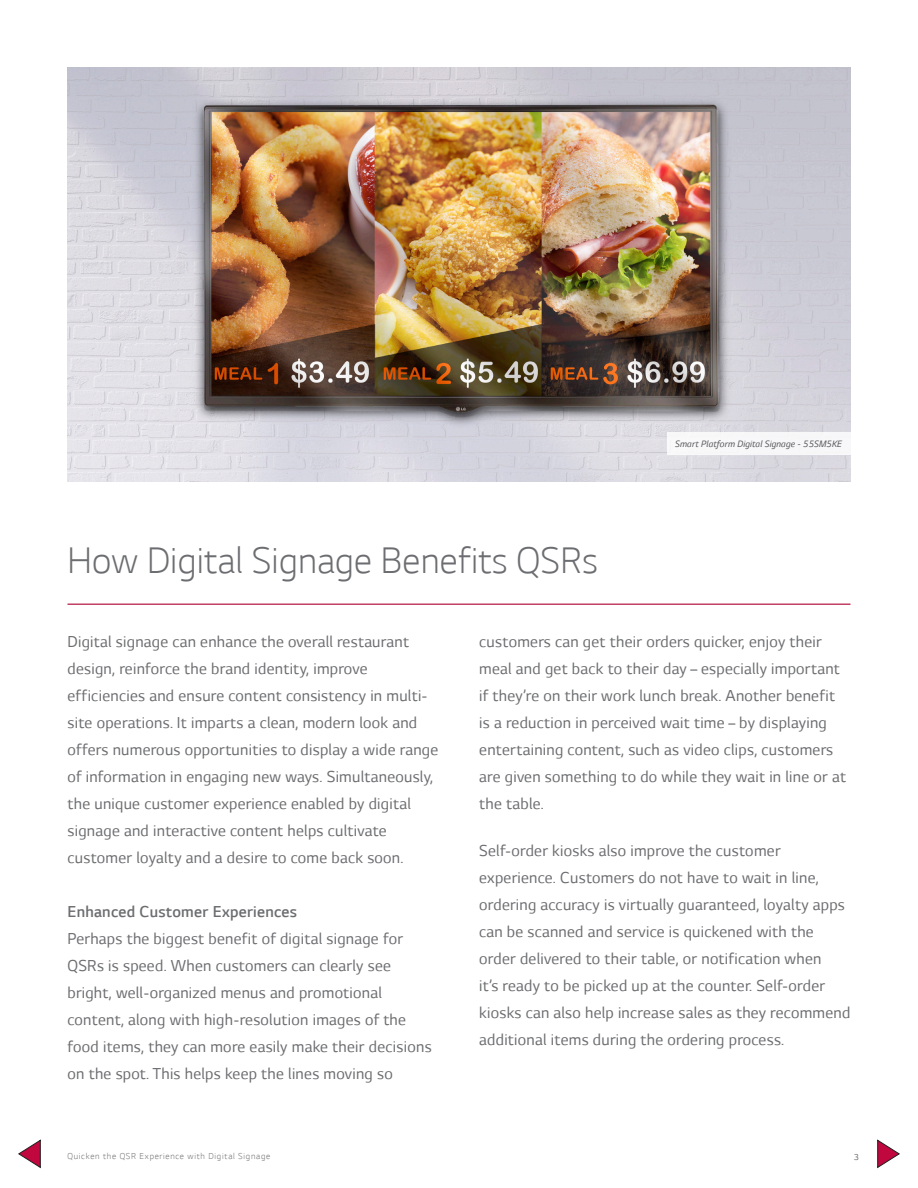
<style>
.page{position:relative;width:918px;height:1188px;background:#fff}
.page>*{position:absolute;margin:0;border:0;box-sizing:border-box;transform-origin:0 0}
.t1{font:300 42px "LG Smart";letter-spacing:.005em;color:#6c6d70}
.body{font:18px/27px "LG Smart";letter-spacing:.015em;color:#6c6d70}
.body-2{font:300 18px "LG Smart";letter-spacing:.015em;color:#6c6d70}
.body-3{font:italic 10.5px "LG Smart";color:#57585a}
.t2{font:300 9.75px "LG Smart";letter-spacing:.075em;color:#6c6d70}
.t3{font:9.75px "LG Smart";color:#6c6d70}
</style>
<div class="page">
<hr style="left:68px;top:604px;width:782px;height:1px;background:#ae0032">
<svg style="left:18px;top:1140px;width:23px;height:28px"></svg>
<svg style="left:877px;top:1140px;width:23px;height:28px"></svg>
<img style="left:68px;top:68px;width:782px;height:414px">
<div style="left:667px;top:432px;width:183px;height:22px;background:#f7f7f9"></div>
<p class="t1" style="left:68px;top:537px;width:532px">How Digital Signage Benefits QSRs</p>
<p class="body-3" style="left:675px;top:438px;width:169px">Smart Platform Digital Signage - 55SM5KE</p>
<p class="body" style="left:68px;top:628px;width:372px">Digital signage can enhance the overall restaurant design, reinforce the brand identity, improve efficiencies and ensure content consistency in multi&shy;site operations. It imparts a clean, modern look and offers numerous opportunities to display a wide range of information in engaging new ways. Simultaneously, the unique customer experience enabled by digital signage and interactive content helps cultivate customer loyalty and a desire to come back soon.</p>
<p class="body-2" style="left:68px;top:902px;width:231px">Enhanced Customer Experiences</p>
<p class="body" style="left:68px;top:925px;width:366px">Perhaps the biggest benefit of digital signage for QSRs is speed. When customers can clearly see bright, well-organized menus and promotional content, along with high-resolution images of the food items, they can more easily make their decisions on the spot. This helps keep the lines moving so</p>
<p class="body" style="left:479px;top:628px;width:368px">customers can get their orders quicker, enjoy their meal and get back to their day – especially important if they’re on their work lunch break. Another benefit is a reduction in perceived wait time – by displaying entertaining content, such as video clips, customers are given something to do while they wait in line or at the table.</p>
<p class="body" style="left:479px;top:837px;width:373px">Self-order kiosks also improve the customer experience. Customers do not have to wait in line, ordering accuracy is virtually guaranteed, loyalty apps can be scanned and service is quickened with the order delivered to their table, or notification when<br>it’s ready to be picked up at the counter. Self-order kiosks can also help increase sales as they recommend additional items during the ordering process.</p>
<p class="t2" style="left:68px;top:1151px;width:204px">Quicken the QSR Experience with Digital Signage</p>
<p class="t3" style="left:854px;top:1152px;width:7px">3</p>
</div>
